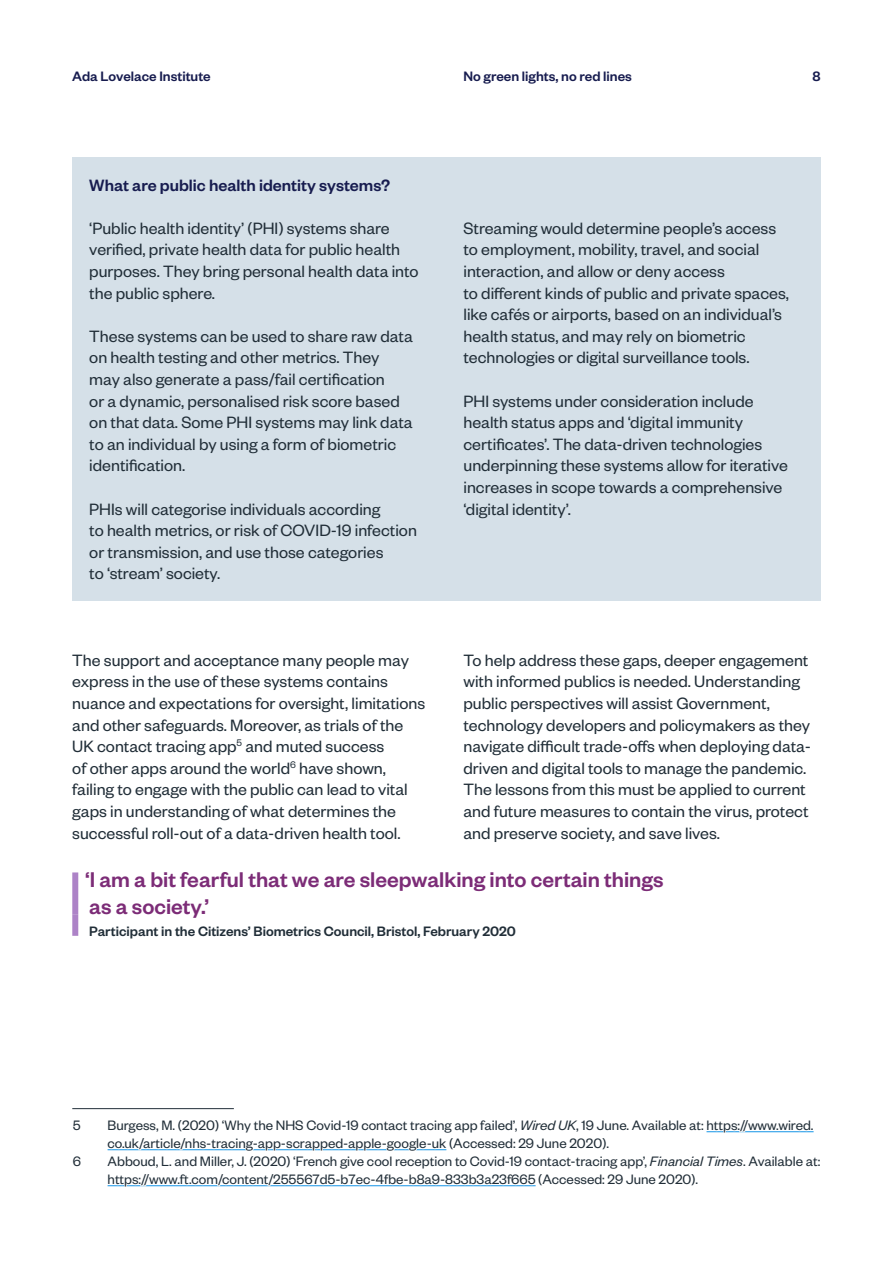
<style>
.page{position:relative;width:893px;height:1263px;background:#fff}
.page>*{position:absolute;margin:0;border:0;box-sizing:border-box;transform-origin:0 0}
.t1{font:500 23.4px/27px "Founders Grotesk";color:#7c2c77}
.t2{font:18px/21.6px "Founders Grotesk";color:#212e38}
.t3{font:500 18px "Founders Grotesk";color:#171c4f}
.t4{font:15px/18px "Founders Grotesk";color:#212e38}
.t5{font:500 15px "Founders Grotesk";color:#212e38}
.t6{font:500 15px "Founders Grotesk";color:#171c4f}
.s1{font-style:italic}
</style>
<div class="page">
<hr style="left:72px;top:1108px;width:162px;height:1px;background:#212e38">
<svg style="left:706px;top:1131px;width:108px;height:2px"></svg>
<svg style="left:107px;top:1149px;width:340px;height:2px"></svg>
<svg style="left:107px;top:1185px;width:429px;height:2px"></svg>
<div style="left:72px;top:872px;width:6px;height:42px;background:#ad83c7"></div>
<div style="left:72px;top:914px;width:6px;height:22px;background:#ad83c7"></div>
<div style="left:72px;top:158px;width:749px;height:54px;background:#d5e0e8"></div>
<div style="left:72px;top:201px;width:374px;height:119px;background:#d5e0e8"></div>
<div style="left:72px;top:309px;width:374px;height:184px;background:#d5e0e8"></div>
<div style="left:72px;top:482px;width:374px;height:119px;background:#d5e0e8"></div>
<div style="left:446px;top:201px;width:375px;height:184px;background:#d5e0e8"></div>
<div style="left:446px;top:374px;width:375px;height:227px;background:#d5e0e8"></div>
<p class="t6" style="left:72px;top:67px;width:140px">Ada Lovelace Institute</p>
<p class="t6" style="left:463px;top:67px;width:170px">No green lights, no red lines</p>
<p class="t6" style="left:813px;top:67px;width:10px">8</p>
<p class="t3" style="left:89px;top:174px;width:303px">What are public health identity systems?</p>
<p class="t2" style="left:89px;top:216px;width:331px">‘Public health identity’ (PHI) systems share verified, private health data for public health purposes. They bring personal health data into the public sphere.</p>
<p class="t2" style="left:89px;top:324px;width:325px">These systems can be used to share raw data on health testing and other metrics. They may also generate a pass/fail certification<br>or a dynamic, personalised risk score based on that data. Some PHI systems may link data to an individual by using a form of biometric identification.</p>
<p class="t2" style="left:89px;top:497px;width:329px">PHIs will categorise individuals according<br>to health metrics, or risk of COVID-19 infection or transmission, and use those categories<br>to ‘stream’ society.</p>
<p class="t2" style="left:463px;top:216px;width:327px">Streaming would determine people’s access to employment, mobility, travel, and social interaction, and allow or deny access<br>to different kinds of public and private spaces, like cafés or airports, based on an individual’s health status, and may rely on biometric technologies or digital surveillance tools.</p>
<p class="t2" style="left:463px;top:389px;width:326px">PHI systems under consideration include health status apps and ‘digital immunity certificates’. The data-driven technologies underpinning these systems allow for iterative increases in scope towards a comprehensive ‘digital identity’.</p>
<p class="t2" style="left:72px;top:648px;width:354px">The support and acceptance many people may express in the use of these systems contains nuance and expectations for oversight, limitations and other safeguards. Moreover, as trials of the UK contact tracing app<sup>5</sup> and muted success<br>of other apps around the world<sup>6</sup> have shown, failing to engage with the public can lead to vital gaps in understanding of what determines the successful roll-out of a data-driven health tool.</p>
<p class="t2" style="left:463px;top:648px;width:349px">To help address these gaps, deeper engagement with informed publics is needed. Understanding public perspectives will assist Government, technology developers and policymakers as they navigate difficult trade-offs when deploying data&shy;driven and digital tools to manage the pandemic.<br>The lessons from this must be applied to current and future measures to contain the virus, protect and preserve society, and save lives.</p>
<p class="t1" style="left:85px;top:865px;width:580px">‘I am a bit fearful that we are sleepwalking into certain things as a society.’</p>
<p class="t5" style="left:89px;top:922px;width:428px">Participant in the Citizens’ Biometrics Council, Bristol, February 2020</p>
<p class="t4" style="left:73px;top:1116px;width:9px">5</p>
<p class="t4" style="left:108px;top:1116px;width:707px">Burgess, M. (2020) ‘Why the NHS Covid-19 contact tracing app failed’, <span class="s1">Wired UK</span>, 19 June. Available at: https://www.wired. co.uk/article/nhs-tracing-app-scrapped-apple-google-uk (Accessed: 29 June 2020).</p>
<p class="t4" style="left:73px;top:1152px;width:10px">6</p>
<p class="t4" style="left:108px;top:1152px;width:714px">Abboud, L. and Miller, J. (2020) ‘French give cool reception to Covid-19 contact-tracing app’, <span class="s1">Financial Times</span>. Available at: https://www.ft.com/content/255567d5-b7ec-4fbe-b8a9-833b3a23f665 (Accessed: 29 June 2020).</p>
</div>
